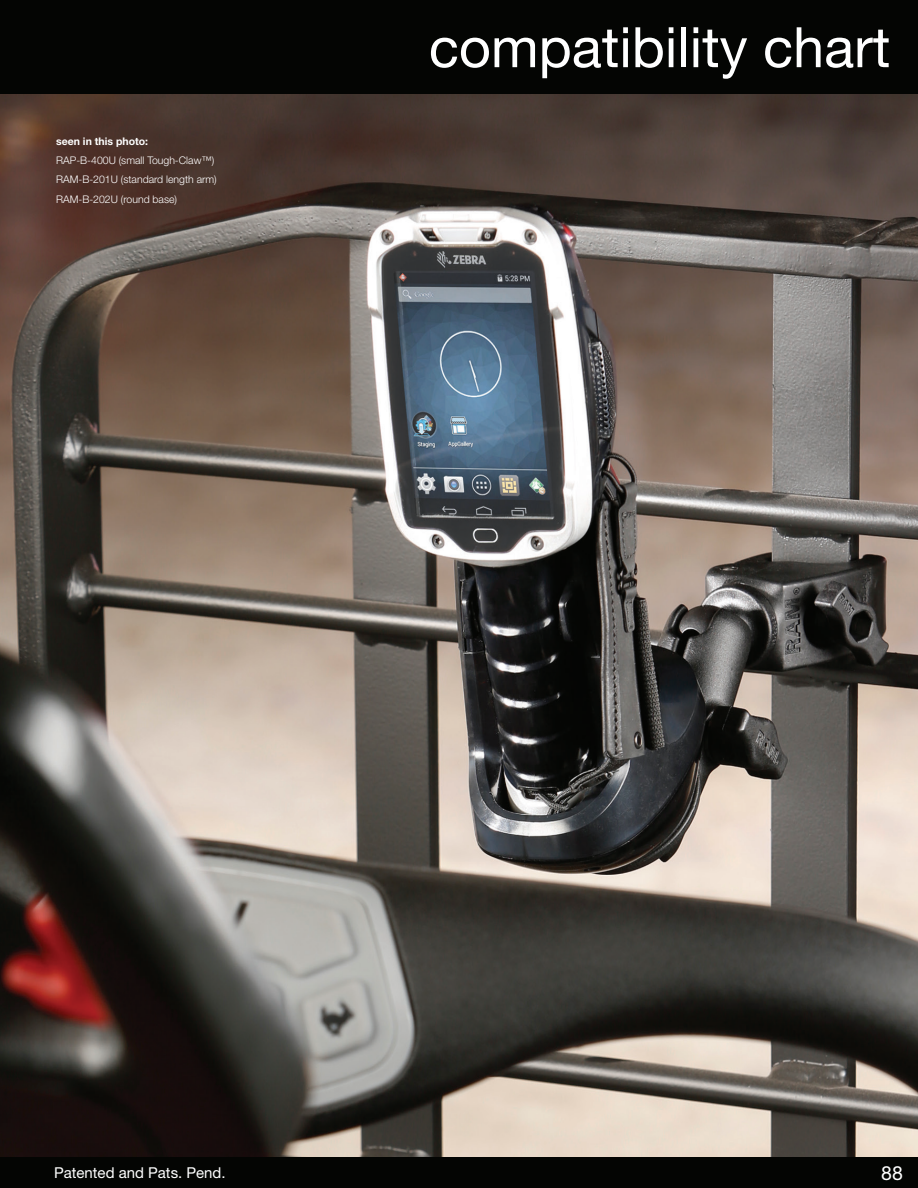
<style>
.page{position:relative;width:918px;height:1188px;background:#fff}
.page>*{position:absolute;margin:0;border:0;box-sizing:border-box;transform-origin:0 0}
.t1{font:55.8px "Helvetica Neue LT Std";color:#fff}
.t2{font:19.5px "Helvetica Neue LT Std";color:#fff}
.t3{font:15px "Helvetica Neue LT Std";color:#fff}
.Product_Header{font:300 10.5px "Helvetica Neue LT Std";color:#fff}
.Product_Header-2{font:700 10.5px "Helvetica Neue LT Std";color:#fff}
</style>
<div class="page">
<img style="left:0;top:94px;width:918px;height:1063px">
<div style="left:0;top:0;width:918px;height:94px;background:#040503"></div>
<div style="left:0;top:1157px;width:918px;height:31px;background:#040503"></div>
<p class="Product_Header-2" style="left:56px;top:134px;width:93px">seen in this photo:</p>
<p class="Product_Header" style="left:56px;top:154px;width:160px">RAP-B-400U (small Tough-Claw™)</p>
<p class="Product_Header" style="left:56px;top:173px;width:162px">RAM-B-201U (standard length arm)</p>
<p class="Product_Header" style="left:56px;top:193px;width:122px">RAM-B-202U (round base)</p>
<h1 class="t1" style="left:429px;top:14px;width:463px">compatibility chart</h1>
<h3 class="t3" style="left:54px;top:1164px;width:173px">Patented and Pats. Pend.</h3>
<h2 class="t2" style="left:881px;top:1161px;width:23px">88</h2>
</div>
